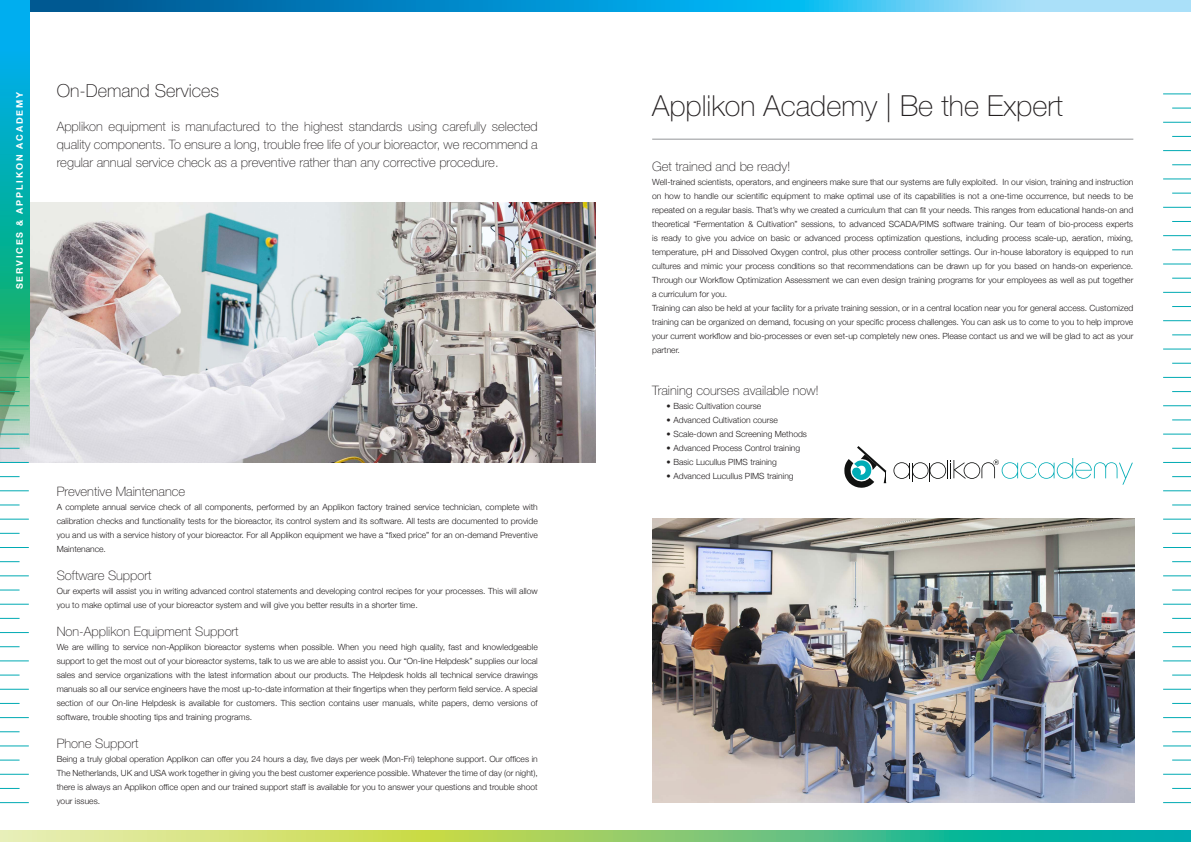
<style>
.page{position:relative;width:1191px;height:842px;background:#fff}
.page>*{position:absolute;margin:0;border:0;box-sizing:border-box;transform-origin:0 0}
.t1{font:100 29px "Helvetica Neue";color:#231f20}
.t2{font:100 18px "Helvetica Neue";color:#231f20}
.t3{font:100 13px/18px "Helvetica Neue";color:#231f20;text-align:justify}
.t4{font:700 9px "Helvetica Neue";letter-spacing:.2em;color:#fff}
.t5{font:300 8.5px/14px "Helvetica Neue";color:#231f20;text-align:justify}
</style>
<div class="page">
<img style="left:0;top:203px;width:595px;height:260px">
<svg style="left:0;top:476px;width:20px;height:1px"></svg>
<svg style="left:0;top:505px;width:20px;height:1px"></svg>
<svg style="left:0;top:533px;width:20px;height:1px"></svg>
<svg style="left:0;top:561px;width:20px;height:1px"></svg>
<svg style="left:0;top:590px;width:20px;height:1px"></svg>
<svg style="left:0;top:618px;width:20px;height:1px"></svg>
<svg style="left:0;top:646px;width:20px;height:1px"></svg>
<svg style="left:0;top:675px;width:20px;height:1px"></svg>
<svg style="left:0;top:703px;width:20px;height:1px"></svg>
<svg style="left:0;top:731px;width:20px;height:1px"></svg>
<svg style="left:0;top:462px;width:29px;height:1px"></svg>
<svg style="left:0;top:490px;width:29px;height:1px"></svg>
<svg style="left:0;top:519px;width:29px;height:1px"></svg>
<svg style="left:0;top:547px;width:29px;height:1px"></svg>
<svg style="left:0;top:575px;width:29px;height:1px"></svg>
<svg style="left:0;top:604px;width:29px;height:1px"></svg>
<svg style="left:0;top:632px;width:29px;height:1px"></svg>
<svg style="left:0;top:660px;width:29px;height:1px"></svg>
<svg style="left:0;top:689px;width:29px;height:1px"></svg>
<svg style="left:0;top:717px;width:29px;height:1px"></svg>
<svg style="left:0;top:746px;width:29px;height:1px"></svg>
<svg style="left:0;top:760px;width:20px;height:1px"></svg>
<svg style="left:0;top:774px;width:29px;height:1px"></svg>
<svg style="left:0;top:788px;width:20px;height:1px"></svg>
<svg style="left:0;top:802px;width:29px;height:1px"></svg>
<svg style="left:1172px;top:731px;width:19px;height:1px"></svg>
<svg style="left:1172px;top:703px;width:19px;height:1px"></svg>
<svg style="left:1172px;top:675px;width:19px;height:1px"></svg>
<svg style="left:1172px;top:646px;width:19px;height:1px"></svg>
<svg style="left:1172px;top:618px;width:19px;height:1px"></svg>
<svg style="left:1172px;top:590px;width:19px;height:1px"></svg>
<svg style="left:1172px;top:561px;width:19px;height:1px"></svg>
<svg style="left:1172px;top:533px;width:19px;height:1px"></svg>
<svg style="left:1172px;top:505px;width:19px;height:1px"></svg>
<svg style="left:1172px;top:476px;width:19px;height:1px"></svg>
<svg style="left:1172px;top:448px;width:19px;height:1px"></svg>
<svg style="left:1172px;top:420px;width:19px;height:1px"></svg>
<svg style="left:1172px;top:391px;width:19px;height:1px"></svg>
<svg style="left:1172px;top:363px;width:19px;height:1px"></svg>
<svg style="left:1172px;top:335px;width:19px;height:1px"></svg>
<svg style="left:1172px;top:306px;width:19px;height:1px"></svg>
<svg style="left:1172px;top:278px;width:19px;height:1px"></svg>
<svg style="left:1172px;top:250px;width:19px;height:1px"></svg>
<svg style="left:1172px;top:221px;width:19px;height:1px"></svg>
<svg style="left:1172px;top:193px;width:19px;height:1px"></svg>
<svg style="left:1172px;top:165px;width:19px;height:1px"></svg>
<svg style="left:1172px;top:136px;width:19px;height:1px"></svg>
<svg style="left:1172px;top:108px;width:19px;height:1px"></svg>
<svg style="left:1163px;top:746px;width:28px;height:1px"></svg>
<svg style="left:1163px;top:717px;width:28px;height:1px"></svg>
<svg style="left:1163px;top:689px;width:28px;height:1px"></svg>
<svg style="left:1163px;top:660px;width:28px;height:1px"></svg>
<svg style="left:1163px;top:632px;width:28px;height:1px"></svg>
<svg style="left:1163px;top:604px;width:28px;height:1px"></svg>
<svg style="left:1163px;top:575px;width:28px;height:1px"></svg>
<svg style="left:1163px;top:547px;width:28px;height:1px"></svg>
<svg style="left:1163px;top:519px;width:28px;height:1px"></svg>
<svg style="left:1163px;top:490px;width:28px;height:1px"></svg>
<svg style="left:1163px;top:462px;width:28px;height:1px"></svg>
<svg style="left:1163px;top:434px;width:28px;height:1px"></svg>
<svg style="left:1163px;top:405px;width:28px;height:1px"></svg>
<svg style="left:1163px;top:377px;width:28px;height:1px"></svg>
<svg style="left:1163px;top:349px;width:28px;height:1px"></svg>
<svg style="left:1163px;top:320px;width:28px;height:1px"></svg>
<svg style="left:1163px;top:292px;width:28px;height:1px"></svg>
<svg style="left:1163px;top:264px;width:28px;height:1px"></svg>
<svg style="left:1163px;top:235px;width:28px;height:1px"></svg>
<svg style="left:1163px;top:207px;width:28px;height:1px"></svg>
<svg style="left:1163px;top:179px;width:28px;height:1px"></svg>
<svg style="left:1163px;top:150px;width:28px;height:1px"></svg>
<svg style="left:1163px;top:122px;width:28px;height:1px"></svg>
<svg style="left:1163px;top:94px;width:28px;height:1px"></svg>
<svg style="left:1172px;top:760px;width:19px;height:1px"></svg>
<svg style="left:1163px;top:774px;width:28px;height:1px"></svg>
<svg style="left:1172px;top:788px;width:19px;height:1px"></svg>
<svg style="left:1163px;top:802px;width:28px;height:1px"></svg>
<svg style="left:0;top:831px;width:1191px;height:11px;background:#85cd81"></svg>
<svg style="left:30px;top:0;width:1161px;height:11px;background:#2aa0d4"></svg>
<svg style="left:0;top:0;width:30px;height:449px;background:#20b2ab"></svg>
<img style="left:652px;top:519px;width:482px;height:283px">
<svg style="left:844px;top:446px;width:42px;height:42px"></svg>
<svg style="left:893px;top:458px;width:239px;height:27px"></svg>
<hr style="left:652px;top:139px;width:481px;height:1px;background:#939598">
<p class="t4" style="left:14px;top:289px;width:199px;rotate:-90deg">SERVICES &amp; APPLIKON ACADEMY</p>
<h2 class="t2" style="left:57px;top:80px;width:164px">On-Demand Services</h2>
<p class="t3" style="left:57px;top:117px;width:483px">Applikon equipment is manufactured to the highest standards using carefully selected quality components. To ensure a long, trouble free life of your bioreactor, we recommend a regular annual service check as a preventive rather than any corrective procedure.</p>
<h3 class="t3" style="left:57px;top:482px;width:130px">Preventive Maintenance</h3>
<p class="t5" style="left:57px;top:499px;width:482px">A complete annual service check of all components, performed by an Applikon factory trained service technician, complete with calibration checks and functionality tests for the bioreactor, its control system and its software. All tests are documented to provide you and us with a service history of your bioreactor. For all Applikon equipment we have a “fixed price” for an on-demand Preventive Maintenance.</p>
<h3 class="t3" style="left:57px;top:566px;width:96px">Software Support</h3>
<p class="t5" style="left:57px;top:583px;width:482px">Our experts will assist you in writing advanced control statements and developing control recipes for your processes. This will allow you to make optimal use of your bioreactor system and will give you better results in a shorter time.</p>
<h3 class="t3" style="left:57px;top:622px;width:183px">Non-Applikon Equipment Support</h3>
<p class="t5" style="left:57px;top:639px;width:482px">We are willing to service non-Applikon bioreactor systems when possible. When you need high quality, fast and knowledgeable support to get the most out of your bioreactor systems, talk to us we are able to assist you. Our “On-line Helpdesk” supplies our local sales and service organizations with the latest information about our products. The Helpdesk holds all technical service drawings manuals so all our service engineers have the most up-to-date information at their fingertips when they perform field service. A special section of our On-line Helpdesk is available for customers. This section contains user manuals, white papers, demo versions of software, trouble shooting tips and training programs.</p>
<h3 class="t3" style="left:57px;top:734px;width:83px">Phone Support</h3>
<p class="t5" style="left:57px;top:751px;width:482px">Being a truly global operation Applikon can offer you 24 hours a day, five days per week (Mon-Fri) telephone support. Our offices in The Netherlands, UK and USA work together in giving you the best customer experience possible. Whatever the time of day (or night), there is always an Applikon office open and our trained support staff is available for you to answer your questions and trouble shoot your issues.</p>
<h1 class="t1" style="left:652px;top:89px;width:412px">Applikon Academy | Be the Expert</h1>
<h3 class="t3" style="left:652px;top:157px;width:140px">Get trained and be ready!</h3>
<p class="t5" style="left:652px;top:174px;width:482px;text-align:left">Well-trained scientists, operators, and engineers make sure that our systems are fully exploited. In our vision, training and instruction on how to handle our scientific equipment to make optimal use of its capabilities is not a one-time occurrence, but needs to be repeated on a regular basis. That’s why we created a curriculum that can fit your needs. This ranges from educational hands-on and theoretical “Fermentation &amp; Cultivation” sessions, to advanced SCADA/PIMS software training. Our team of bio-process experts is ready to give you advice on basic or advanced process optimization questions, including process scale-up, aeration, mixing, temperature, pH and Dissolved Oxygen control, plus other process controller settings. Our in-house laboratory is equipped to run cultures and mimic your process conditions so that recommendations can be drawn up for you based on hands-on experience.<br>Through our Workflow Optimization Assessment we can even design training programs for your employees as well as put together a curriculum for you.<br>Training can also be held at your facility for a private training session, or in a central location near you for general access. Customized training can be organized on demand, focusing on your specific process challenges. You can ask us to come to you to help improve your current workflow and bio-processes or even set-up completely new ones. Please contact us and we will be glad to act as your partner.</p>
<h3 class="t3" style="left:652px;top:381px;width:168px">Training courses available now!</h3>
<p class="t5" style="left:666px;top:398px;width:96px">• Basic Cultivation course</p>
<p class="t5" style="left:666px;top:412px;width:113px">• Advanced Cultivation course</p>
<p class="t5" style="left:666px;top:426px;width:142px">• Scale-down and Screening Methods</p>
<p class="t5" style="left:666px;top:440px;width:135px">• Advanced Process Control training</p>
<p class="t5" style="left:666px;top:454px;width:112px">• Basic Lucullus PIMS training</p>
<p class="t5" style="left:666px;top:468px;width:129px">• Advanced Lucullus PIMS training</p>
</div>
